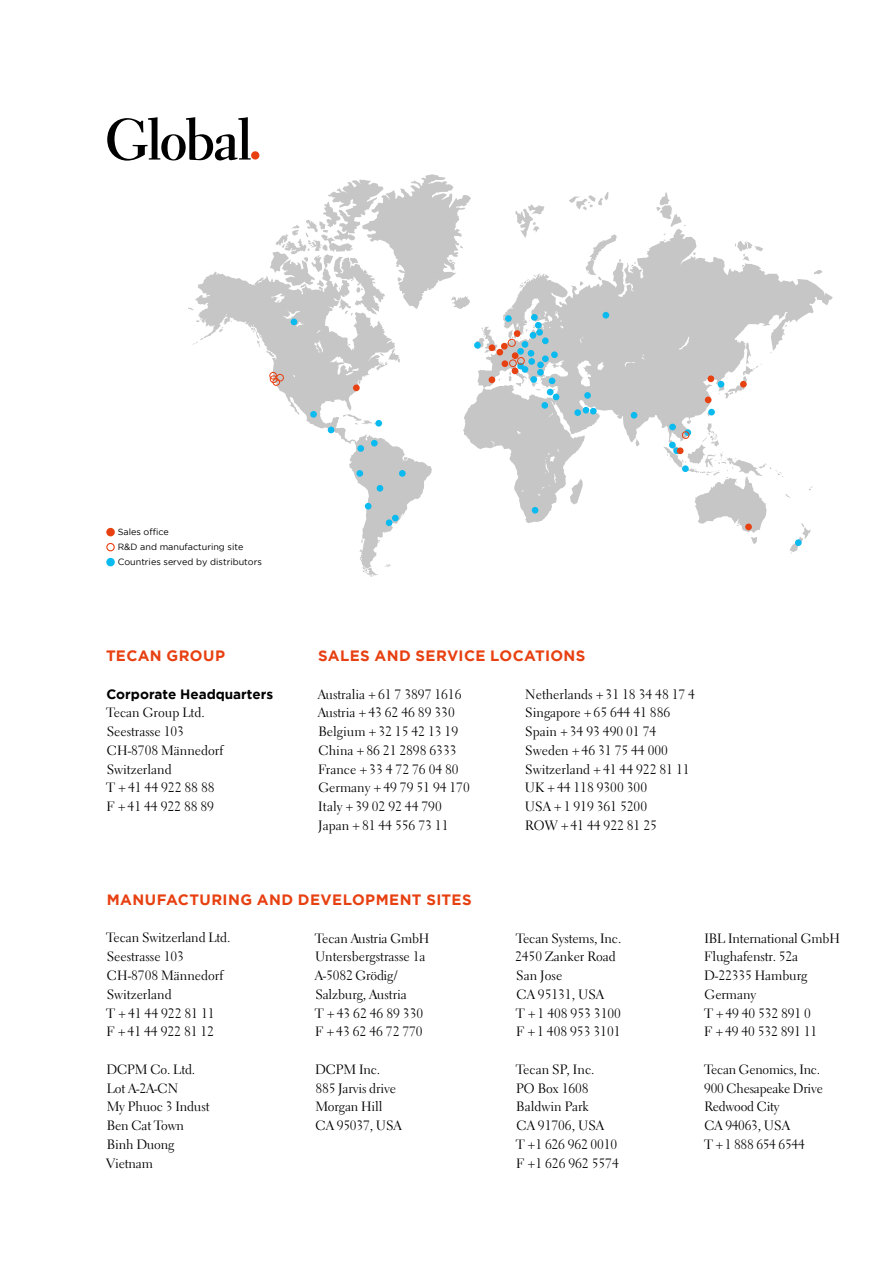
<style>
.page{position:relative;width:893px;height:1263px;background:#fff}
.page>*{position:absolute;margin:0;border:0;box-sizing:border-box;transform-origin:0 0}
.t1{font:58.5px "Electra LT Std Bold Display";letter-spacing:-.01em;color:#000}
.t2{font:700 15px "Gotham";letter-spacing:.025em;color:#e74011}
.t3{font:13.5px/18.8px "Electra LT Std";color:#000}
.t4{font:700 13.5px "Gotham";color:#000}
.t5{font:9px/15px "Gotham";color:#000}
</style>
<div class="page">
<div style="left:251px;top:151px;width:8px;height:9px;background:#e74011;border-radius:50%"></div>
<div style="left:106px;top:528px;width:9px;height:8px;background:#e74011;border-radius:50%"></div>
<div style="left:106px;top:543px;width:9px;height:8px;border:1px solid #e74011;border-radius:50%"></div>
<div style="left:106px;top:558px;width:9px;height:8px;background:#0bbbef;border-radius:50%"></div>
<svg style="left:188px;top:174px;width:645px;height:403px"></svg>
<div style="left:386px;top:519px;width:6px;height:7px;background:#0bbbef;border-radius:50%"></div>
<div style="left:392px;top:515px;width:7px;height:6px;background:#0bbbef;border-radius:50%"></div>
<div style="left:542px;top:337px;width:7px;height:7px;background:#0bbbef;border-radius:50%"></div>
<div style="left:602px;top:312px;width:7px;height:7px;background:#0bbbef;border-radius:50%"></div>
<div style="left:377px;top:485px;width:6px;height:7px;background:#0bbbef;border-radius:50%"></div>
<div style="left:399px;top:470px;width:7px;height:7px;background:#0bbbef;border-radius:50%"></div>
<div style="left:356px;top:470px;width:7px;height:7px;background:#0bbbef;border-radius:50%"></div>
<div style="left:537px;top:369px;width:7px;height:7px;background:#0bbbef;border-radius:50%"></div>
<div style="left:542px;top:355px;width:7px;height:7px;background:#0bbbef;border-radius:50%"></div>
<div style="left:551px;top:351px;width:7px;height:7px;background:#0bbbef;border-radius:50%"></div>
<div style="left:530px;top:376px;width:7px;height:7px;background:#0bbbef;border-radius:50%"></div>
<div style="left:365px;top:503px;width:7px;height:7px;background:#0bbbef;border-radius:50%"></div>
<div style="left:357px;top:445px;width:7px;height:7px;background:#0bbbef;border-radius:50%"></div>
<div style="left:371px;top:440px;width:7px;height:6px;background:#0bbbef;border-radius:50%"></div>
<svg style="left:328px;top:427px;width:6px;height:6px"></svg>
<div style="left:375px;top:420px;width:7px;height:7px;background:#0bbbef;border-radius:50%"></div>
<div style="left:310px;top:411px;width:7px;height:7px;background:#0bbbef;border-radius:50%"></div>
<svg style="left:291px;top:319px;width:6px;height:6px"></svg>
<div style="left:517px;top:363px;width:7px;height:6px;background:#0bbbef;border-radius:50%"></div>
<div style="left:522px;top:366px;width:6px;height:7px;background:#0bbbef;border-radius:50%"></div>
<div style="left:549px;top:377px;width:6px;height:7px;background:#0bbbef;border-radius:50%"></div>
<div style="left:631px;top:412px;width:6px;height:7px;background:#0bbbef;border-radius:50%"></div>
<div style="left:682px;top:465px;width:7px;height:7px;background:#0bbbef;border-radius:50%"></div>
<div style="left:718px;top:381px;width:6px;height:7px;background:#0bbbef;border-radius:50%"></div>
<div style="left:517px;top:348px;width:7px;height:7px;background:#0bbbef;border-radius:50%"></div>
<div style="left:522px;top:341px;width:6px;height:7px;background:#0bbbef;border-radius:50%"></div>
<div style="left:541px;top:402px;width:7px;height:7px;background:#0bbbef;border-radius:50%"></div>
<div style="left:532px;top:507px;width:6px;height:7px;background:#0bbbef;border-radius:50%"></div>
<svg style="left:547px;top:389px;width:12px;height:11px"></svg>
<div style="left:584px;top:392px;width:7px;height:7px;background:#0bbbef;border-radius:50%"></div>
<div style="left:574px;top:409px;width:7px;height:7px;background:#0bbbef;border-radius:50%"></div>
<div style="left:583px;top:407px;width:6px;height:7px;background:#0bbbef;border-radius:50%"></div>
<div style="left:590px;top:408px;width:7px;height:6px;background:#0bbbef;border-radius:50%"></div>
<div style="left:474px;top:342px;width:7px;height:7px;background:#0bbbef;border-radius:50%"></div>
<div style="left:535px;top:322px;width:7px;height:7px;background:#0bbbef;border-radius:50%"></div>
<div style="left:531px;top:314px;width:7px;height:7px;background:#0bbbef;border-radius:50%"></div>
<div style="left:528px;top:358px;width:7px;height:7px;background:#0bbbef;border-radius:50%"></div>
<div style="left:528px;top:350px;width:6px;height:7px;background:#0bbbef;border-radius:50%"></div>
<div style="left:536px;top:329px;width:7px;height:7px;background:#0bbbef;border-radius:50%"></div>
<div style="left:530px;top:332px;width:6px;height:7px;background:#0bbbef;border-radius:50%"></div>
<div style="left:505px;top:315px;width:7px;height:7px;background:#0bbbef;border-radius:50%"></div>
<svg style="left:673px;top:447px;width:7px;height:7px"></svg>
<div style="left:537px;top:361px;width:7px;height:7px;background:#0bbbef;border-radius:50%"></div>
<div style="left:669px;top:442px;width:7px;height:6px;background:#0bbbef;border-radius:50%"></div>
<div style="left:669px;top:424px;width:7px;height:6px;background:#0bbbef;border-radius:50%"></div>
<svg style="left:684px;top:429px;width:7px;height:7px"></svg>
<div style="left:708px;top:409px;width:7px;height:6px;background:#0bbbef;border-radius:50%"></div>
<div style="left:353px;top:384px;width:7px;height:7px;background:#e74011;border-radius:50%"></div>
<div style="left:489px;top:376px;width:6px;height:7px;background:#e74011;border-radius:50%"></div>
<div style="left:502px;top:360px;width:6px;height:7px;background:#e74011;border-radius:50%"></div>
<div style="left:512px;top:367px;width:6px;height:7px;background:#e74011;border-radius:50%"></div>
<div style="left:512px;top:352px;width:6px;height:7px;background:#e74011;border-radius:50%"></div>
<div style="left:514px;top:330px;width:6px;height:7px;background:#e74011;border-radius:50%"></div>
<div style="left:708px;top:375px;width:6px;height:7px;background:#e74011;border-radius:50%"></div>
<svg style="left:705px;top:397px;width:6px;height:6px"></svg>
<div style="left:677px;top:447px;width:6px;height:7px;background:#e74011;border-radius:50%"></div>
<div style="left:740px;top:381px;width:7px;height:7px;background:#e74011;border-radius:50%"></div>
<div style="left:496px;top:349px;width:7px;height:6px;background:#e74011;border-radius:50%"></div>
<div style="left:489px;top:344px;width:6px;height:7px;background:#e74011;border-radius:50%"></div>
<div style="left:501px;top:343px;width:7px;height:7px;background:#e74011;border-radius:50%"></div>
<div style="left:269px;top:372px;width:8px;height:8px;border:1px solid #e74011;border-radius:50%"></div>
<div style="left:509px;top:359px;width:8px;height:8px;border:1px solid #e74011;border-radius:50%"></div>
<div style="left:517px;top:357px;width:8px;height:8px;border:1px solid #e74011;border-radius:50%"></div>
<div style="left:745px;top:524px;width:7px;height:6px;background:#e74011;border-radius:50%"></div>
<div style="left:508px;top:339px;width:8px;height:8px;border:1px solid #e74011;border-radius:50%"></div>
<div style="left:795px;top:539px;width:7px;height:7px;background:#0bbbef;border-radius:50%"></div>
<div style="left:270px;top:375px;width:7px;height:8px;border:1px solid #e74011;border-radius:50%"></div>
<div style="left:272px;top:378px;width:8px;height:8px;border:1px solid #e74011;border-radius:50%"></div>
<div style="left:276px;top:374px;width:8px;height:7px;border:1px solid #e74011;border-radius:50%"></div>
<div style="left:682px;top:431px;width:7px;height:8px;border:1px solid #e74011;border-radius:50%"></div>
<h1 class="t1" style="left:105px;top:105px;width:147px">Global</h1>
<p class="t5" style="left:118px;top:524px;width:146px">Sales office<br>R&amp;D and manufacturing site<br>Countries served by distributors</p>
<p class="t2" style="left:106px;top:647px;width:121px">TECAN GROUP</p>
<p class="t4" style="left:106px;top:686px;width:168px">Corporate Headquarters</p>
<p class="t3" style="left:106px;top:703px;width:118px">Tecan Group Ltd.<br>Seestrasse 103<br>CH-8708 Männedorf<br>Switzerland<br>T +41 44 922 88 88<br>F +41 44 922 88 89</p>
<p class="t2" style="left:318px;top:647px;width:269px">SALES AND SERVICE LOCATIONS</p>
<p class="t3" style="left:318px;top:685px;width:153px">Australia +61 7 3897 1616<br>Austria +43 62 46 89 330<br>Belgium +32 15 42 13 19<br>China +86 21 2898 6333<br>France +33 4 72 76 04 80<br>Germany +49 79 51 94 170<br>Italy +39 02 92 44 790<br>Japan +81 44 556 73 11</p>
<p class="t3" style="left:525px;top:685px;width:172px">Netherlands +31 18 34 48 17 4<br>Singapore +65 644 41 886<br>Spain +34 93 490 01 74<br>Sweden +46 31 75 44 000<br>Switzerland +41 44 922 81 11<br>UK +44 118 9300 300<br>USA +1 919 361 5200<br>ROW +41 44 922 81 25</p>
<p class="t2" style="left:107px;top:891px;width:366px">MANUFACTURING AND DEVELOPMENT SITES</p>
<p class="t3" style="left:106px;top:928px;width:126px">Tecan Switzerland Ltd.<br>Seestrasse 103<br>CH-8708 Männedorf<br>Switzerland<br>T +41 44 922 81 11<br>F +41 44 922 81 12</p>
<p class="t3" style="left:106px;top:1060px;width:105px">DCPM Co. Ltd.<br>Lot A-2A-CN<br>My Phuoc 3 Indust<br>Ben Cat Town<br>Binh Duong<br>Vietnam</p>
<p class="t3" style="left:315px;top:928px;width:116px">Tecan Austria GmbH<br>Untersbergstrasse 1a<br>A-5082 Grödig/<br>Salzburg, Austria<br>T +43 62 46 89 330<br>F +43 62 46 72 770</p>
<p class="t3" style="left:515px;top:928px;width:108px">Tecan Systems, Inc.<br>2450 Zanker Road<br>San Jose<br>CA 95131, USA<br>T +1 408 953 3100<br>F +1 408 953 3101</p>
<p class="t3" style="left:315px;top:1060px;width:88px">DCPM Inc.<br>885 Jarvis drive<br>Morgan Hill<br>CA 95037, USA</p>
<p class="t3" style="left:516px;top:1060px;width:104px">Tecan SP, Inc.<br>PO Box 1608<br>Baldwin Park<br>CA 91706, USA<br>T +1 626 962 0010<br>F +1 626 962 5574</p>
<p class="t3" style="left:704px;top:928px;width:137px">IBL International GmbH<br>Flughafenstr. 52a<br>D-22335 Hamburg<br>Germany<br>T +49 40 532 891 0<br>F +49 40 532 891 11</p>
<p class="t3" style="left:704px;top:1060px;width:120px">Tecan Genomics, Inc.<br>900 Chesapeake Drive<br>Redwood City<br>CA 94063, USA<br>T +1 888 654 6544</p>
</div>
